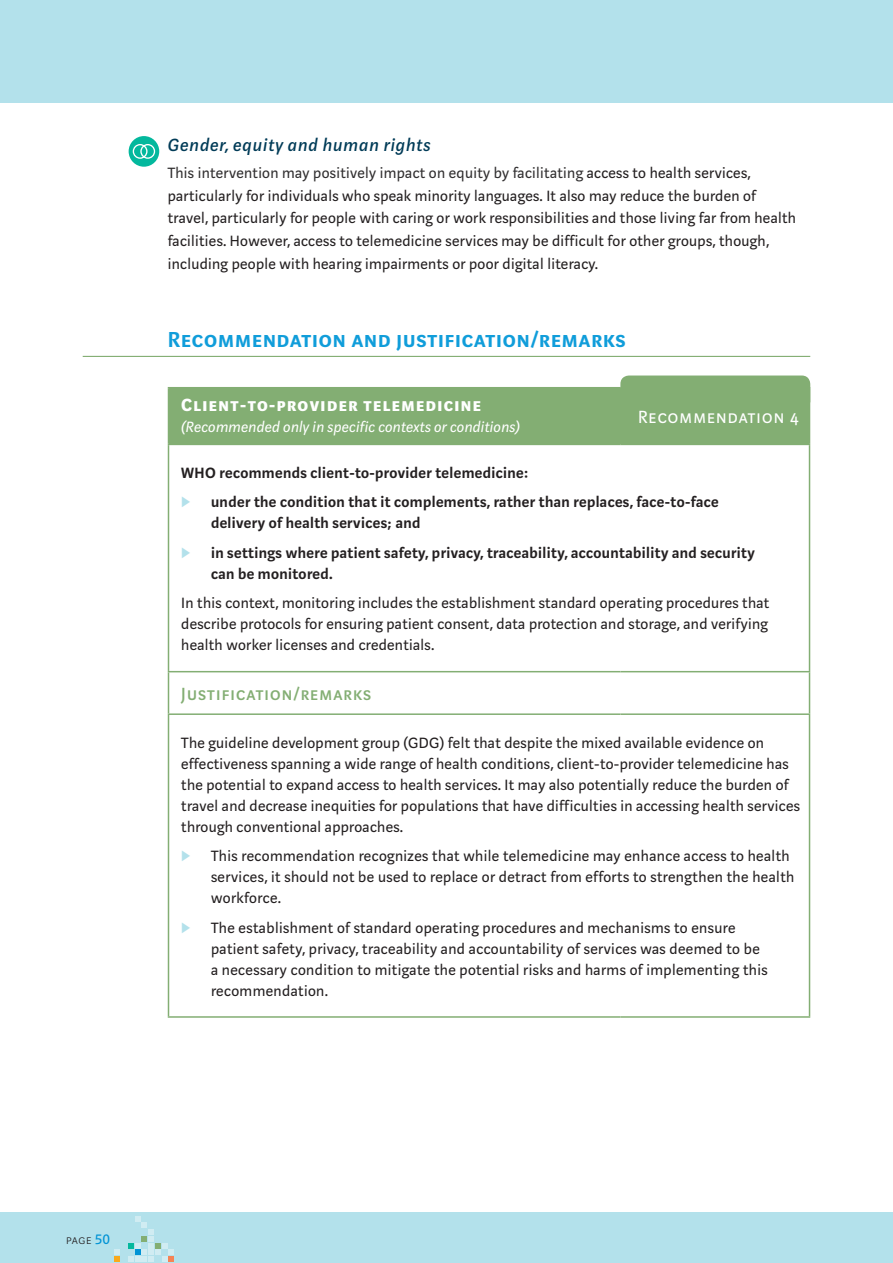
<style>
.page{position:relative;width:893px;height:1263px;background:#fff}
.page>*{position:absolute;margin:0;border:0;box-sizing:border-box;transform-origin:0 0}
.B_Head_--_supply{font:24px "Marat Sans Demibold Small Caps";letter-spacing:.04em;color:#109dda}
.Recc_Table_Head{font:19.5px "Marat Sans Bold Small Caps";letter-spacing:.075em;color:#fff}
.C_Head{font:italic 500 19.5px "Marat Sans";letter-spacing:.05em;color:#003b57}
.Recc_subhead{font:19.5px "Marat Sans Medium Small Caps";letter-spacing:.06em;color:#83ae73}
.Recc_table_number{font:19.5px "Marat Sans Regular Small Caps";letter-spacing:.06em;color:#fff}
.BODY_Text_Main_Part{font:16.5px/21px "Marat Sans";letter-spacing:.02em;color:#231f20}
.Justification_remark{font:16.5px/21px "Marat Sans";letter-spacing:.02em;color:#231f20;text-align:justify}
.Justification_remark-2{font:600 16.5px/21px "Marat Sans";letter-spacing:.025em;color:#231f20}
.Justification_remark-3{font:italic 16.5px "Marat Sans";letter-spacing:.02em;color:#fff}
.t1{font:13.5px "Marat Sans Extralight Small Caps";color:#231f20}
.s1{color:#312f30}
.s2{font-family:"Marat Sans";font-size:16.5px;color:#0093d5}
</style>
<div class="page">
<div style="left:0;top:1212px;width:893px;height:51px;background:#b3e1eb"></div>
<div style="left:0;top:0;width:893px;height:102px;background:#b3e1eb"></div>
<svg style="left:114px;top:1216px;width:60px;height:46px"></svg>
<hr style="left:83px;top:356px;width:727px;height:1px;background:#83ae73">
<hr style="left:168px;top:444px;width:452px;height:1px;background:#83ae73">
<hr style="left:168px;top:445px;width:1px;height:226px;background:#83ae73">
<hr style="left:620px;top:444px;width:190px;height:1px;background:#83ae73">
<hr style="left:809px;top:445px;width:1px;height:226px;background:#83ae73">
<hr style="left:168px;top:671px;width:452px;height:1px;background:#83ae73">
<hr style="left:168px;top:672px;width:1px;height:41px;background:#83ae73">
<hr style="left:620px;top:671px;width:190px;height:1px;background:#83ae73">
<hr style="left:809px;top:672px;width:1px;height:41px;background:#83ae73">
<hr style="left:168px;top:713px;width:452px;height:2px;background:#83ae73">
<hr style="left:168px;top:715px;width:1px;height:301px;background:#83ae73">
<hr style="left:620px;top:713px;width:190px;height:2px;background:#83ae73">
<hr style="left:809px;top:715px;width:1px;height:301px;background:#83ae73">
<hr style="left:168px;top:1016px;width:452px;height:2px;background:#83ae73">
<hr style="left:620px;top:1016px;width:190px;height:2px;background:#83ae73">
<div style="left:129px;top:136px;width:30px;height:31px;background:#03b89d;border-radius:50%"></div>
<div style="left:133px;top:144px;width:15px;height:15px;border:1px solid #fff;border-radius:50%"></div>
<div style="left:140px;top:144px;width:15px;height:15px;border:1px solid #fff;border-radius:50%"></div>
<svg style="left:168px;top:375px;width:642px;height:69px;background:#92b884"></svg>
<p class="C_Head" style="left:168px;top:134px;width:264px">Gender, equity and human rights</p>
<p class="BODY_Text_Main_Part" style="left:168px;top:161px;width:630px;line-height:22.8px"><span class="s1">This intervention may positively impact on equity by facilitating</span> access to health services, particularly for individuals who speak minority languages. It also may reduce the burden of travel, particularly for people with caring or work responsibilities and those living far from health facilities. However, access to telemedicine services may be difficult for other groups, though, including people with hearing impairments or poor digital literacy.</p>
<p class="B_Head_--_supply" style="left:168px;top:327px;width:459px">Recommendation and justification/remarks</p>
<p class="Recc_Table_Head" style="left:181px;top:394px;width:301px">Client-to-provider telemedicine</p>
<p class="Justification_remark-3" style="left:181px;top:418px;width:340px">(Recommended only in specific contexts or conditions)</p>
<p class="Recc_table_number" style="left:638px;top:407px;width:162px">Recommendation 4</p>
<p class="Justification_remark-2" style="left:181px;top:462px;width:349px">WHO recommends client-to-provider telemedicine:</p>
<p class="Justification_remark-2" style="left:211px;top:492px;width:509px">under the condition that it complements, rather than replaces, face-to-face delivery of health services; and</p>
<p class="Justification_remark-2" style="left:211px;top:542px;width:545px">in settings where patient safety, privacy, traceability, accountability and security can be monitored.</p>
<p class="Justification_remark" style="left:181px;top:593px;width:590px">In this context, monitoring includes the establishment standard operating procedures that describe protocols for ensuring patient consent, data protection and storage, and verifying health worker licenses and credentials.</p>
<p class="Recc_subhead" style="left:181px;top:684px;width:191px">Justification/remarks</p>
<p class="Justification_remark" style="left:181px;top:732px;width:620px;text-align:left">The guideline development group (GDG) felt that despite the mixed available evidence on effectiveness spanning a wide range of health conditions, client-to-provider telemedicine has the potential to expand access to health services. It may also potentially reduce the burden of travel and decrease inequities for populations that have difficulties in accessing health services through conventional approaches.</p>
<p class="BODY_Text_Main_Part" style="left:211px;top:846px;width:585px">This recommendation recognizes that while telemedicine may enhance access to health services, it should not be used to replace or detract from efforts to strengthen the health workforce.</p>
<p class="BODY_Text_Main_Part" style="left:211px;top:917px;width:558px">The establishment of standard operating procedures and mechanisms to ensure patient safety, privacy, traceability and accountability of services was deemed to be a necessary condition to mitigate the potential risks and harms of implementing this recommendation.</p>
<p class="t1" style="left:66px;top:1232px;width:45px">page <span class="s2">50</span></p>
</div>
